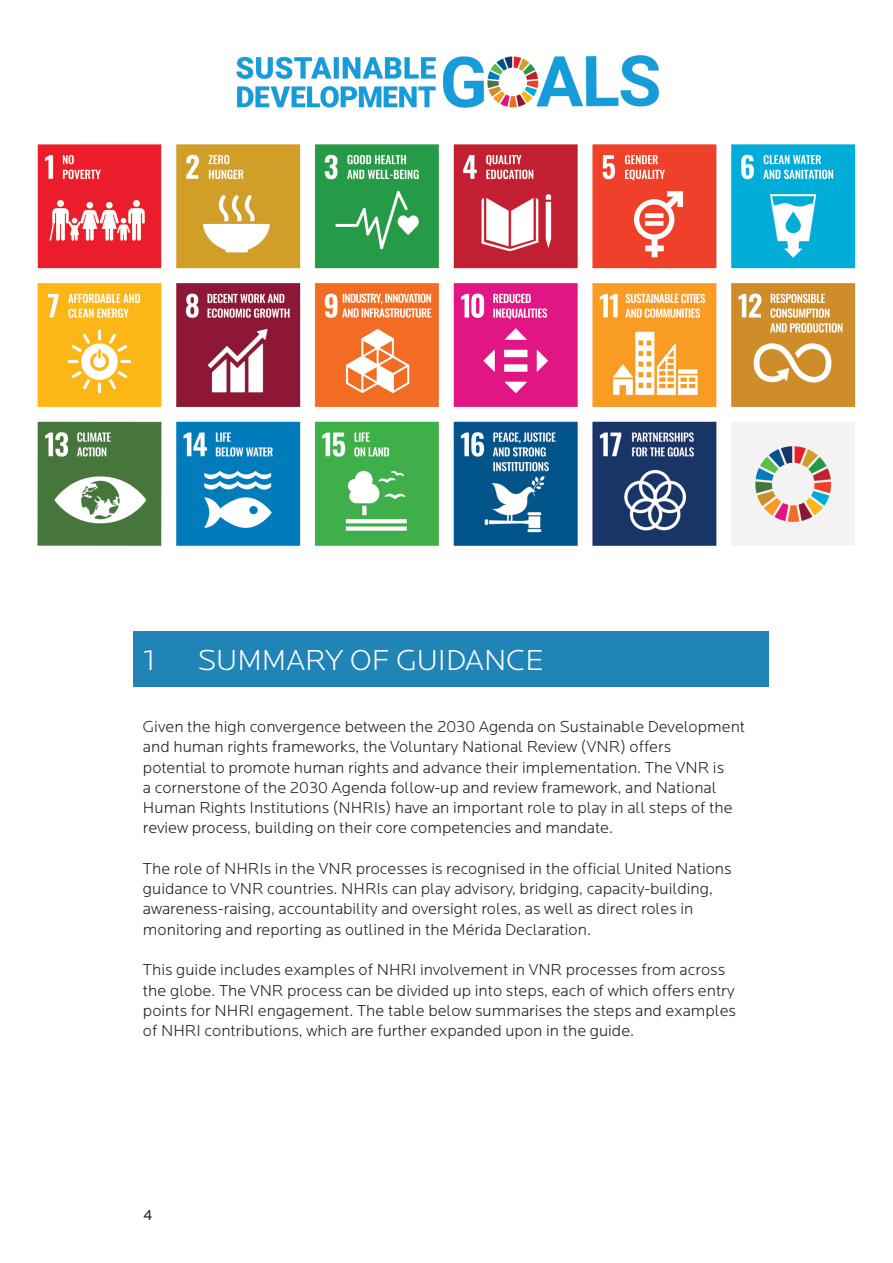
<style>
.page{position:relative;width:893px;height:1263px;background:#fff}
.page>*{position:absolute;margin:0;border:0;box-sizing:border-box;transform-origin:0 0}
.Locator_H1{font:300 30px "Locator";color:#fff}
.Locator_P{font:300 16.5px/20.2px "Locator";color:#231f20}
.t1{font:15px "Locator";color:#231f20}
</style>
<div class="page">
<div style="left:133px;top:631px;width:636px;height:56px;background:#2184b7"></div>
<img style="left:37px;top:55px;width:819px;height:491px">
<h1 class="Locator_H1" style="left:143px;top:645px;width:13px">1</h1>
<h1 class="Locator_H1" style="left:197px;top:645px;width:348px">SUMMARY OF GUIDANCE</h1>
<p class="Locator_P" style="left:143px;top:717px;width:604px">Given the high convergence between the 2030 Agenda on Sustainable Development and human rights frameworks, the Voluntary National Review (VNR) offers<br>potential to promote human rights and advance their implementation. The VNR is<br>a cornerstone of the 2030 Agenda follow-up and review framework, and National Human Rights Institutions (NHRIs) have an important role to play in all steps of the review process, building on their core competencies and mandate.</p>
<p class="Locator_P" style="left:143px;top:859px;width:590px">The role of NHRIs in the VNR processes is recognised in the official United Nations guidance to VNR countries. NHRIs can play advisory, bridging, capacity-building, awareness-raising, accountability and oversight roles, as well as direct roles in monitoring and reporting as outlined in the Mérida Declaration.</p>
<p class="Locator_P" style="left:143px;top:960px;width:595px">This guide includes examples of NHRI involvement in VNR processes from across the globe. The VNR process can be divided up into steps, each of which offers entry points for NHRI engagement. The table below summarises the steps and examples of NHRI contributions, which are further expanded upon in the guide.</p>
<p class="t1" style="left:143px;top:1207px;width:10px">4</p>
</div>
